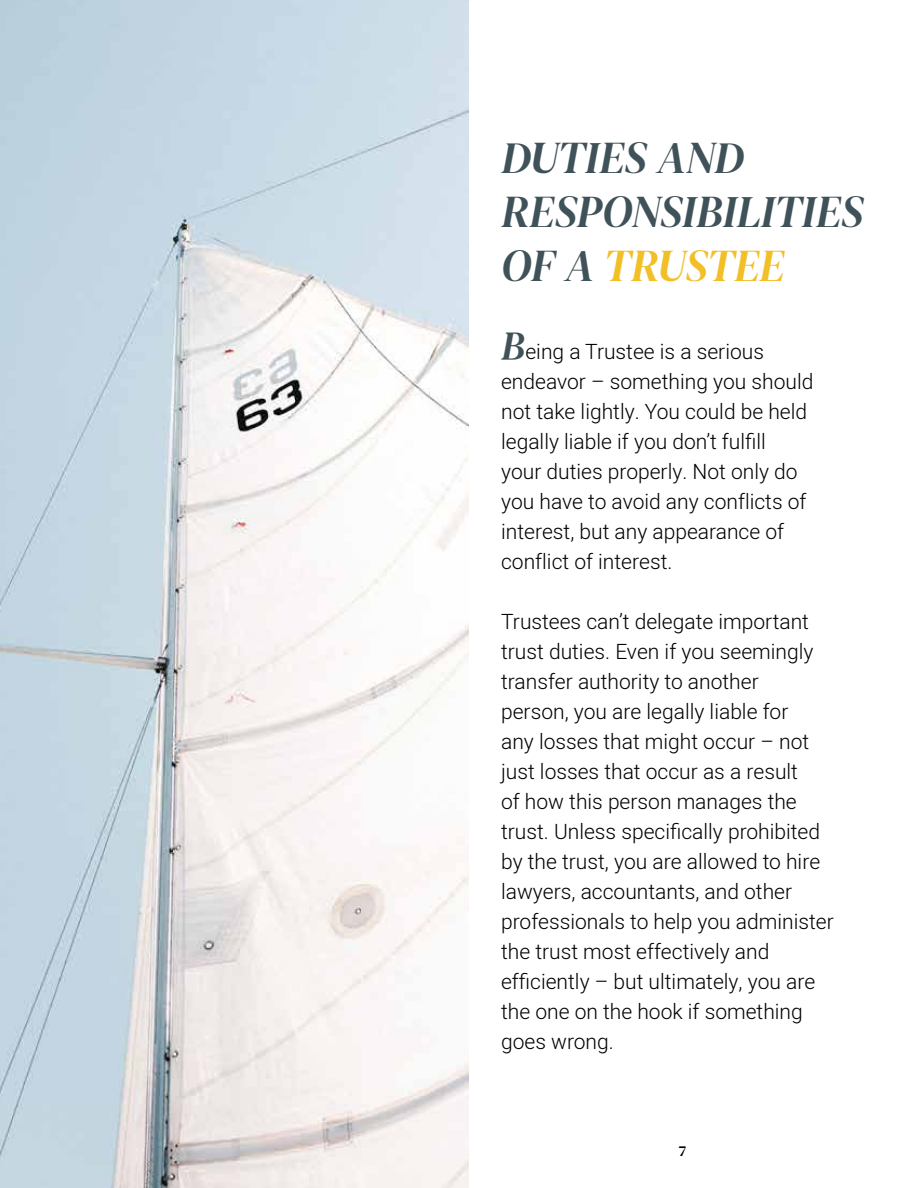
<style>
.page{position:relative;width:918px;height:1188px;background:#fff}
.page>*{position:absolute;margin:0;border:0;box-sizing:border-box;transform-origin:0 0}
.t1{font:italic 45px/54px "DM Serif Display";color:#405259}
.t2{font:300 21px/30px "Heebo";color:#000}
.t3{font:15px "DM Serif Text";color:#000}
.s1{color:#f2bf27}
.s2{font-family:"DM Serif Text";font-weight:400;font-style:italic;font-size:40.5px;color:#405259}
</style>
<div class="page">
<img style="left:0;top:0;width:468px;height:1188px">
<h1 class="t1" style="left:501px;top:131px;width:364px">DUTIES AND<br>RESPONSIBILITIES<br>OF A <span class="s1">TRUSTEE</span></h1>
<p class="t2" style="left:501px;top:336px;width:314px"><span class="s2">B</span>eing a Trustee is a serious endeavor – something you should not take lightly. You could be held legally liable if you don’t fulfill<br>your duties properly. Not only do you have to avoid any conflicts of interest, but any appearance of conflict of interest.</p>
<p class="t2" style="left:501px;top:606px;width:334px">Trustees can’t delegate important trust duties. Even if you seemingly transfer authority to another<br>person, you are legally liable for<br>any losses that might occur – not just losses that occur as a result<br>of how this person manages the trust. Unless specifically prohibited by the trust, you are allowed to hire lawyers, accountants, and other professionals to help you administer the trust most effectively and efficiently – but ultimately, you are the one on the hook if something goes wrong.</p>
<p class="t3" style="left:679px;top:1143px;width:9px">7</p>
</div>
